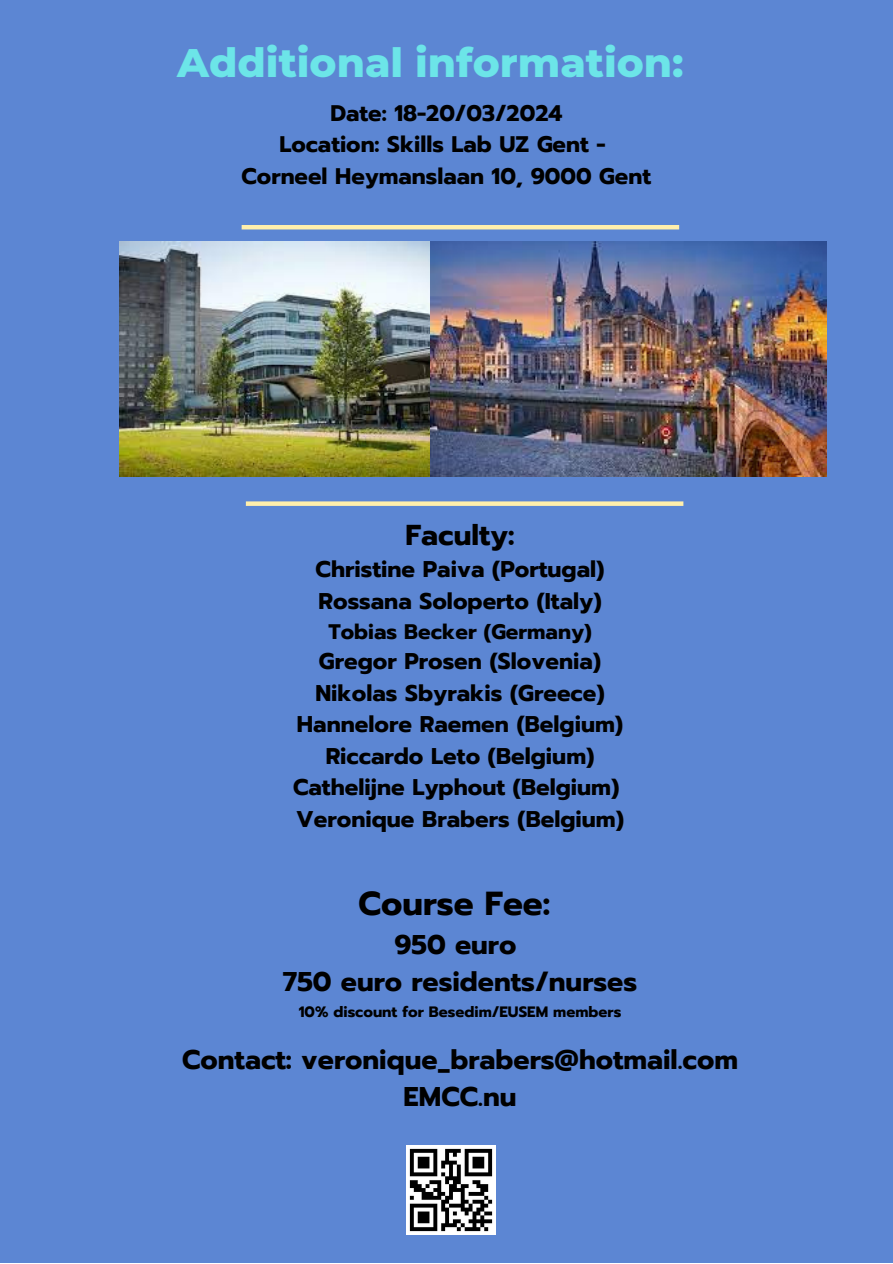
<style>
.page{position:relative;width:893px;height:1264px;background:#fff}
.page>*{position:absolute;margin:0;border:0;box-sizing:border-box;transform-origin:0 0}
.t1{font:800 40.65px "Montserrat";color:#6ce5e8}
.t2{font:700 33.15px "Prompt";color:#000}
.t3{font:700 28.65px "Prompt";color:#000}
.t4{font:700 27px "Prompt";color:#000}
.t5{font:700 22.65px "Prompt";color:#000}
.t6{font:700 22.5px "Prompt";color:#000}
.t7{font:700 21px "Prompt";color:#000}
.t8{font:700 15px "Prompt";color:#000}
</style>
<div class="page">
<div style="left:0;top:0;width:892px;height:1262px;background:#5c86d3"></div>
<hr style="left:241px;top:225px;width:438px;height:4px;background:#ffefac">
<img style="left:120px;top:241px;width:706px;height:235px">
<div style="left:246px;top:501px;width:437px;height:5px;background:#ffefac"></div>
<img style="left:406px;top:1145px;width:89px;height:89px">
<p class="t1" style="left:177px;top:38px;width:508px">Additional information:</p>
<p class="t6" style="left:330px;top:96px;width:233px">Date: 18-20/03/2024</p>
<p class="t6" style="left:279px;top:127px;width:327px">Location: Skills Lab UZ Gent -</p>
<p class="t6" style="left:241px;top:159px;width:411px">Corneel Heymanslaan 10, 9000 Gent</p>
<p class="t3" style="left:405px;top:513px;width:110px">Faculty:</p>
<p class="t5" style="left:315px;top:552px;width:290px">Christine Paiva (Portugal)</p>
<p class="t5" style="left:318px;top:584px;width:284px">Rossana Soloperto (Italy)</p>
<p class="t7" style="left:328px;top:616px;width:265px">Tobias Becker (Germany)</p>
<p class="t5" style="left:319px;top:644px;width:284px">Gregor Prosen (Slovenia)</p>
<p class="t5" style="left:315px;top:676px;width:291px">Nikolas Sbyrakis (Greece)</p>
<p class="t5" style="left:297px;top:707px;width:327px">Hannelore Raemen (Belgium)</p>
<p class="t5" style="left:325px;top:739px;width:270px">Riccardo Leto (Belgium)</p>
<p class="t5" style="left:293px;top:770px;width:328px">Cathelijne Lyphout (Belgium)</p>
<p class="t5" style="left:296px;top:802px;width:329px">Veronique Brabers (Belgium)</p>
<p class="t2" style="left:358px;top:878px;width:193px">Course Fee:</p>
<p class="t4" style="left:394px;top:924px;width:123px">950 euro</p>
<p class="t4" style="left:283px;top:961px;width:356px">750 euro residents/nurses</p>
<p class="t8" style="left:299px;top:1000px;width:324px">10% discount for Besedim/EUSEM members</p>
<p class="t4" style="left:182px;top:1039px;width:557px">Contact: veronique_brabers@hotmail.com</p>
<p class="t4" style="left:403px;top:1076px;width:114px">EMCC.nu</p>
</div>
